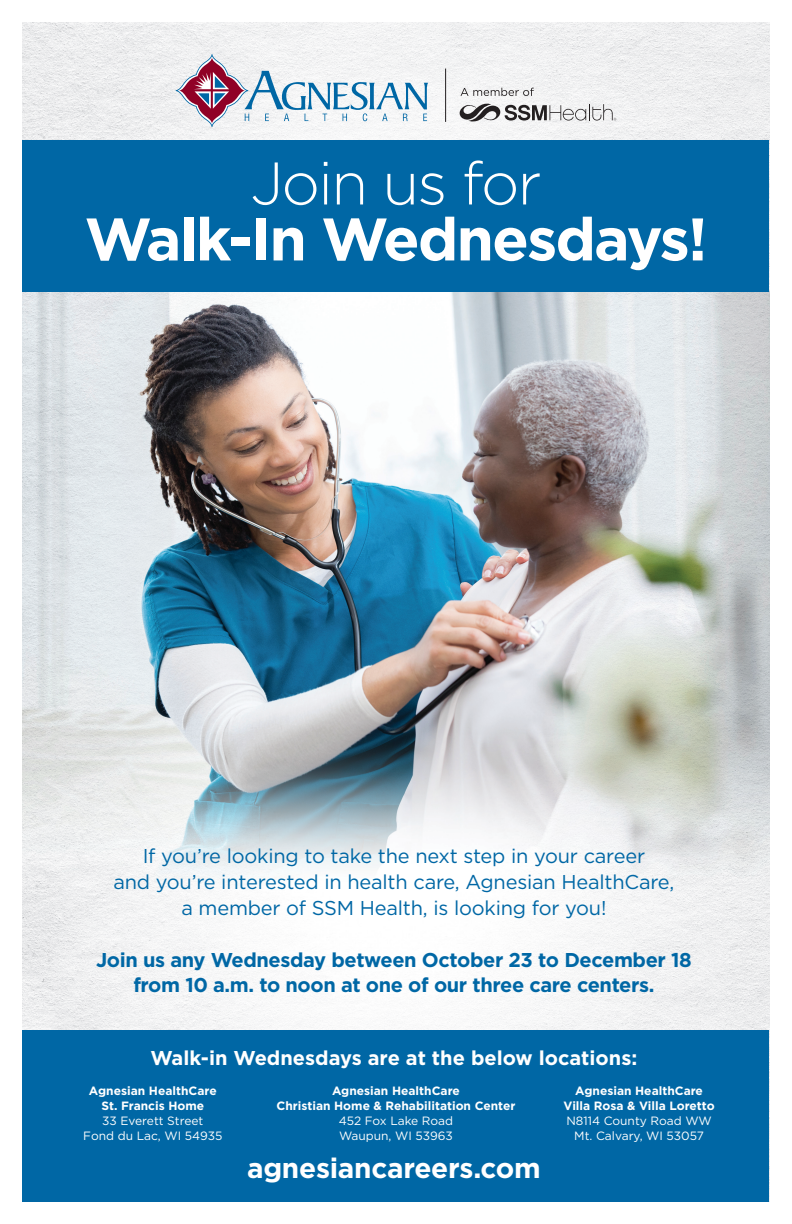
<style>
.page{position:relative;width:792px;height:1224px;background:#fff}
.page>*{position:absolute;margin:0;border:0;box-sizing:border-box;transform-origin:0 0}
.t1{font:700 60px "Gotham";letter-spacing:-.03em;color:#fff}
.t2{font:300 60px "Gotham";letter-spacing:-.03em;color:#fff}
.t3{font:700 28px "Gotham";letter-spacing:-.01em;color:#fff}
.t4{font:20px/26px "Gotham";letter-spacing:-.01em;color:#0067a5;text-align:center}
.t5{font:700 20px/25px "Gotham";letter-spacing:-.02em;color:#0067a5;text-align:center}
.t6{font:700 20px "Gotham";color:#fff}
.t7{font:700 12px/15px "Gotham";color:#fff;text-align:center}
.t8{font:12px/15px "Gotham";color:#fff;text-align:center}
</style>
<div class="page">
<img style="left:23px;top:22px;width:747px;height:1008px">
<img style="left:22px;top:291px;width:748px;height:623px">
<div style="left:22px;top:1030px;width:748px;height:172px;background:#0067a5"></div>
<svg style="left:176px;top:54px;width:252px;height:73px"></svg>
<hr style="left:445px;top:69px;width:1px;height:53px;background:#231f20">
<svg style="left:459px;top:88px;width:157px;height:37px"></svg>
<div style="left:22px;top:140px;width:748px;height:151px;background:#0067a5"></div>
<h1 class="t2" style="left:250px;top:151px;width:293px">Join us for</h1>
<h1 class="t1" style="left:85px;top:205px;width:624px">Walk-In Wednesdays!</h1>
<p class="t4" style="left:113px;top:842px;width:562px">If you’re looking to take the next step in your career<br>and you’re interested in health care, Agnesian HealthCare, a member of SSM Health, is looking for you!</p>
<p class="t5" style="left:96px;top:947px;width:597px">Join us any Wednesday between October 23 to December 18 from 10 a.m. to noon at one of our three care centers.</p>
<p class="t6" style="left:151px;top:1047px;width:488px">Walk-in Wednesdays are at the below locations:</p>
<p class="t7" style="left:89px;top:1083px;width:129px">Agnesian HealthCare<br>St. Francis Home</p>
<p class="t8" style="left:83px;top:1113px;width:141px">33 Everett Street<br>Fond du Lac, WI 54935</p>
<p class="t7" style="left:277px;top:1083px;width:240px">Agnesian HealthCare<br>Christian Home &amp; Rehabilitation Center</p>
<p class="t8" style="left:339px;top:1113px;width:116px;text-align:left">452 Fox Lake Road<br>Waupun, WI 53963</p>
<h2 class="t3" style="left:247px;top:1152px;width:295px">agnesiancareers.com</h2>
<p class="t7" style="left:564px;top:1083px;width:153px">Agnesian HealthCare<br>Villa Rosa &amp; Villa Loretto</p>
<p class="t8" style="left:566px;top:1113px;width:147px">N8114 County Road WW<br>Mt. Calvary, WI 53057</p>
</div>
